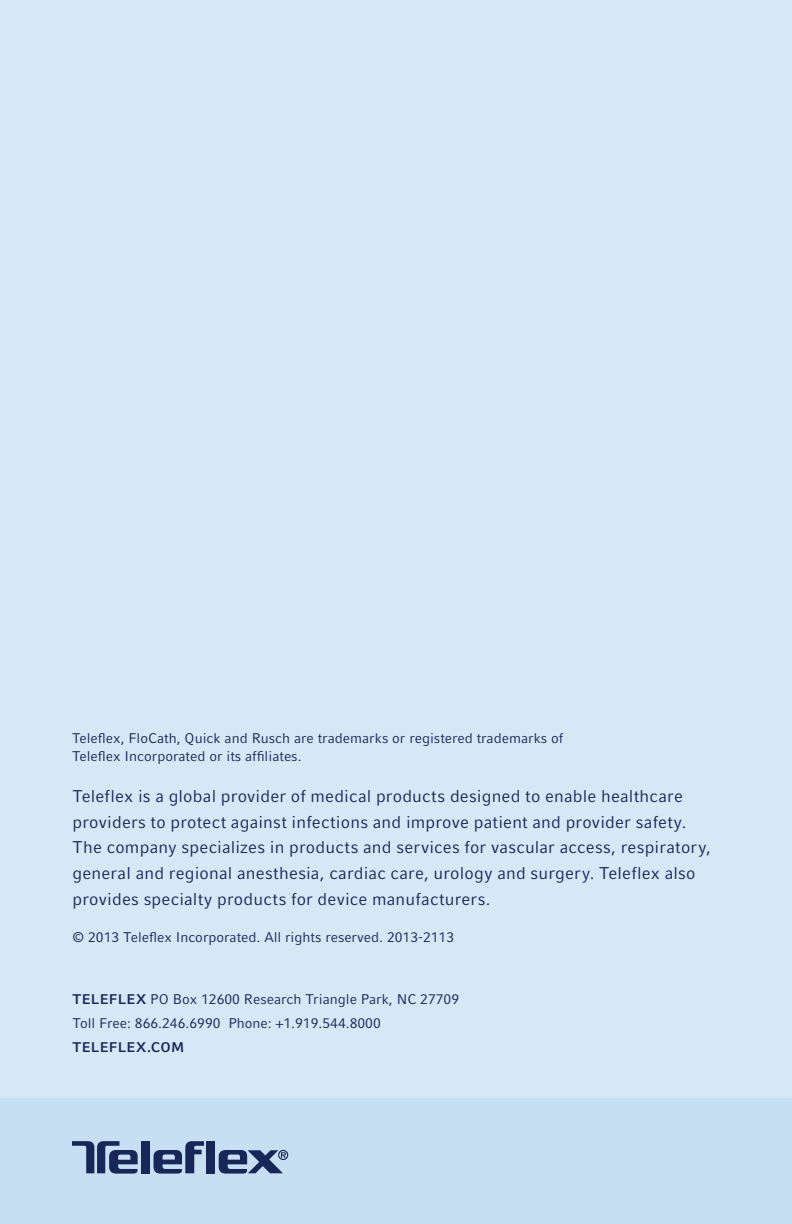
<style>
.page{position:relative;width:792px;height:1224px;background:#d6e7f6}
.page>*{position:absolute;margin:0;border:0;box-sizing:border-box;transform-origin:0 0}
.t1{font:17px/25.6px "Compatil Fact LT Pro";letter-spacing:.01em;color:#172757}
.t2{font:14px/24px "Compatil Fact LT Pro";color:#172757}
.t3{font:700 14px "Compatil Fact LT Pro";letter-spacing:.02em;color:#172757}
.s1{font-weight:700}
</style>
<div class="page">
<div style="left:0;top:1099px;width:792px;height:125px;background:#c7dff2"></div>
<div style="left:206px;top:1141px;width:9px;height:32px;background:#172757"></div>
<svg style="left:154px;top:1141px;width:50px;height:33px"></svg>
<div style="left:141px;top:1141px;width:9px;height:32px;background:#172757"></div>
<svg style="left:219px;top:1150px;width:69px;height:24px"></svg>
<svg style="left:72px;top:1141px;width:66px;height:33px"></svg>
<p class="t2" style="left:72px;top:729px;width:493px;line-height:18px">Teleflex, FloCath, Quick and Rusch are trademarks or registered trademarks of<br>Teleflex Incorporated or its affiliates.</p>
<p class="t1" style="left:73px;top:784px;width:640px">Teleflex is a global provider of medical products designed to enable healthcare providers to protect against infections and improve patient and provider safety.<br>The company specializes in products and services for vascular access, respiratory, general and regional anesthesia, cardiac care, urology and surgery. Teleflex also provides specialty products for device manufacturers.</p>
<p class="t2" style="left:73px;top:925px;width:383px">© 2013 Teleflex Incorporated. All rights reserved. 2013-2113</p>
<p class="t2" style="left:73px;top:987px;width:388px"><span class="s1">TELEFLEX</span> PO Box 12600 Research Triangle Park, NC 27709<br>Toll Free: 866.246.6990 Phone: +1.919.544.8000</p>
<p class="t3" style="left:73px;top:1039px;width:113px">TELEFLEX.COM</p>
</div>
